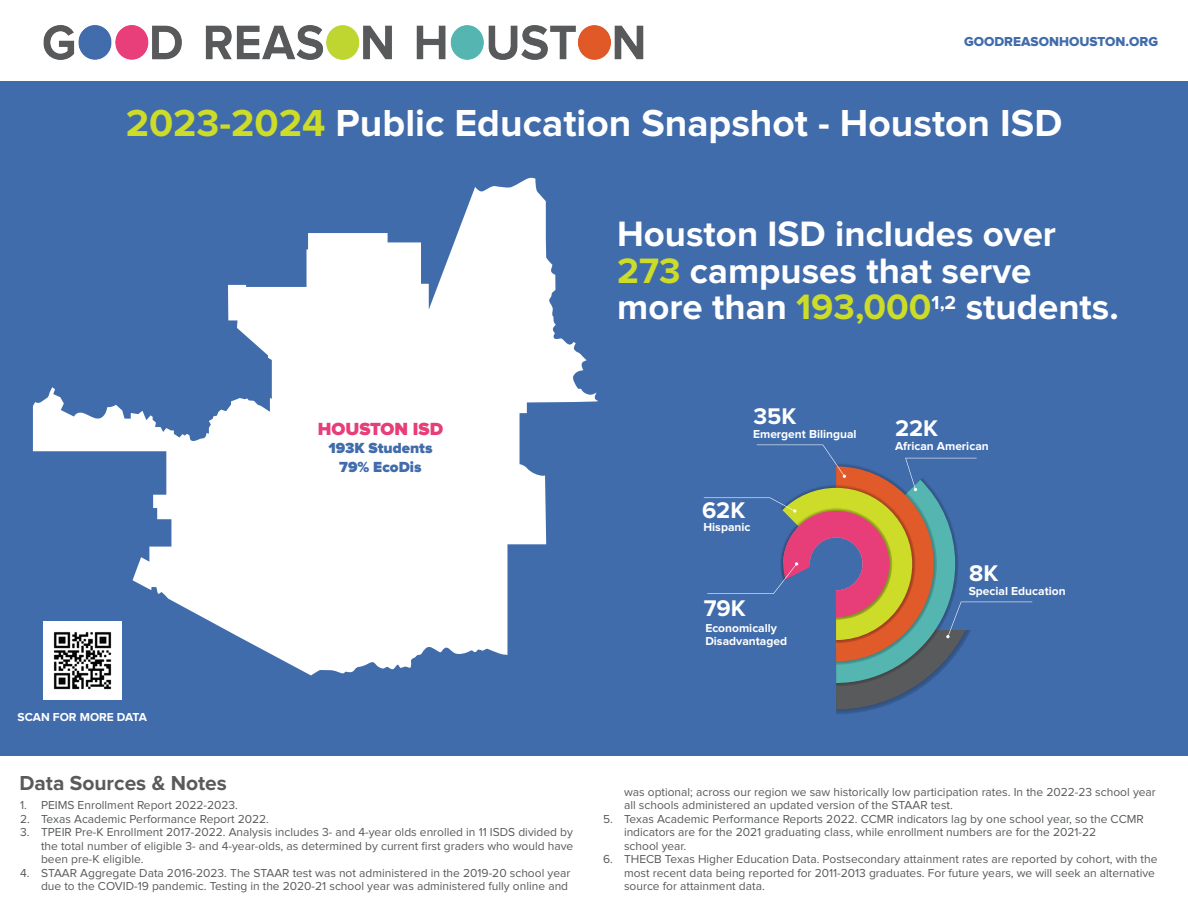
<style>
.page{position:relative;width:1188px;height:918px;background:#fff}
.page>*{position:absolute;margin:0;border:0;box-sizing:border-box;transform-origin:0 0}
.t1{font:700 39px "Proxima Nova";color:#fff}
.t2{font:700 36.6px "Proxima Nova";color:#fff}
.t3{font:700 23.55px "Proxima Nova";color:#fff}
.t4{font:700 21px "Proxima Nova";color:#585a5b}
.t5{font:900 18.15px "Proxima Nova";color:#e73e7a}
.t6{font:900 15.15px "Proxima Nova";color:#406cab}
.t7{font:13.5px "Proxima Nova Extrabld";color:#406cab}
.t8{font:12px/13.5px "Proxima Nova";color:#585a5b}
.t9{font:700 12px "Proxima Nova";color:#fff}
.s1{color:#cddc28}
</style>
<div class="page">
<div style="left:0;top:81px;width:1188px;height:675px;background:#406cab"></div>
<svg style="left:33px;top:177px;width:565px;height:498px;fill:#fff"></svg>
<svg style="left:704px;top:445px;width:328px;height:269px"></svg>
<div style="left:43px;top:621px;width:79px;height:78px;background:#fff"></div>
<img style="left:53px;top:632px;width:59px;height:58px">
<img style="left:43px;top:25px;width:601px;height:35px">
<p class="t7" style="left:964px;top:35px;width:196px">GOODREASONHOUSTON.ORG</p>
<p class="t1" style="left:126px;top:105px;width:938px"><span class="s1">2023-2024</span> Public Education Snapshot - Houston ISD</p>
<p class="t2" style="left:617px;top:217px;width:440px">Houston ISD includes over</p>
<p class="t2" style="left:617px;top:254px;width:416px"><span class="s1">273</span> campuses that serve</p>
<p class="t2" style="left:617px;top:290px;width:503px">more than <span class="s1">193,000</span><sup>1,2</sup> students.</p>
<p class="t5" style="left:318px;top:421px;width:127px">HOUSTON ISD</p>
<p class="t6" style="left:328px;top:442px;width:106px">193K Students</p>
<p class="t6" style="left:339px;top:460px;width:84px">79% EcoDis</p>
<p class="t9" style="left:18px;top:711px;width:131px">SCAN FOR MORE DATA</p>
<p class="t4" style="left:19px;top:773px;width:209px">Data Sources &amp; Notes</p>
<p class="t8" style="left:20px;top:799px;width:220px">1. PEIMS Enrollment Report 2022-2023.</p>
<p class="t8" style="left:20px;top:813px;width:250px">2. Texas Academic Performance Report 2022.</p>
<p class="t8" style="left:41px;top:826px;width:534px;text-align:justify;text-indent:-21px">3. TPEIR Pre-K Enrollment 2017-2022. Analysis includes 3- and 4-year olds enrolled in 11 ISDS divided by the total number of eligible 3- and 4-year-olds, as determined by current first graders who would have been pre-K eligible.</p>
<p class="t8" style="left:20px;top:867px;width:552px;text-align:right">4. STAAR Aggregate Data 2016-2023. The STAAR test was not administered in the 2019-20 school year due to the COVID-19 pandemic. Testing in the 2020-21 school year was administered fully online and</p>
<p class="t3" style="left:753px;top:406px;width:45px">35K</p>
<p class="t9" style="left:753px;top:428px;width:105px">Emergent Bilingual</p>
<p class="t3" style="left:702px;top:499px;width:45px">62K</p>
<p class="t9" style="left:704px;top:522px;width:49px">Hispanic</p>
<p class="t3" style="left:704px;top:598px;width:44px">79K</p>
<p class="t9" style="left:705px;top:622px;width:73px">Economically</p>
<p class="t9" style="left:705px;top:636px;width:83px">Disadvantaged</p>
<p class="t3" style="left:895px;top:418px;width:45px">22K</p>
<p class="t9" style="left:895px;top:440px;width:95px">African American</p>
<p class="t3" style="left:969px;top:562px;width:31px">8K</p>
<p class="t9" style="left:969px;top:585px;width:98px">Special Education</p>
<p class="t8" style="left:624px;top:786px;width:533px">was optional; across our region we saw historically low participation rates. In the 2022-23 school year all schools administered an updated version of the STAAR test.</p>
<p class="t8" style="left:624px;top:813px;width:521px;text-indent:-21px">5. Texas Academic Performance Reports 2022. CCMR indicators lag by one school year, so the CCMR indicators are for the 2021 graduating class, while enrollment numbers are for the 2021-22<br>school year.</p>
<p class="t8" style="left:624px;top:853px;width:535px;text-indent:-21px">6. THECB Texas Higher Education Data. Postsecondary attainment rates are reported by cohort, with the most recent data being reported for 2011-2013 graduates. For future years, we will seek an alternative source for attainment data.</p>
</div>
